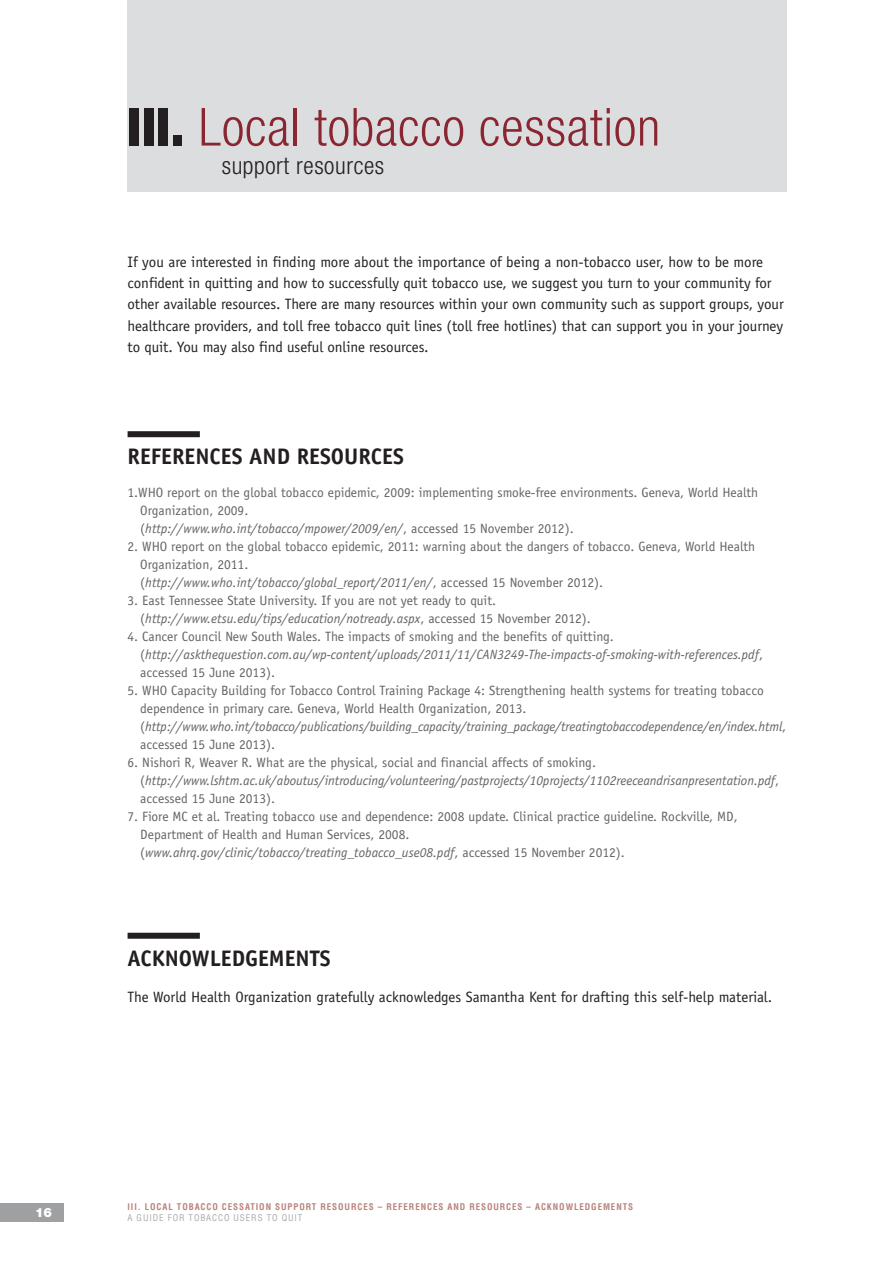
<style>
.page{position:relative;width:893px;height:1263px;background:#fff}
.page>*{position:absolute;margin:0;border:0;box-sizing:border-box;transform-origin:0 0}
.t1{font:300 condensed 52.5px "Helvetica Neue";letter-spacing:.015em;color:#8a2631}
.t2{font:300 condensed 24px "Helvetica Neue";letter-spacing:.025em;color:#231f20}
.t3{font:700 22.5px "Officina Sans Std";color:#231f20}
.t4{font:15px/21.5px "Officina Sans Std";letter-spacing:-.005em;color:#231f20}
.t5{font:13.5px/18px "Officina Sans Std";color:#636466}
.t6{font:italic 13.5px/18px "Officina Sans Std";letter-spacing:-.005em;color:#636466}
.t7{font:900 12.75px "Helvetica Neue";color:#fff}
.t8{font:700 condensed 9px "Helvetica CE";letter-spacing:.1em;color:#ba827b}
.t9{font:condensed 9px "Helvetica CE";letter-spacing:.1em;color:#a7a9ac}
.s1{font-weight:900;color:#231f20}
.s2{font-style:italic}
.s3{font-style:normal}
</style>
<div class="page">
<div style="left:0;top:1203px;width:64px;height:18px;background:#9ea0a2"></div>
<div style="left:128px;top:431px;width:72px;height:6px;background:#231f20"></div>
<div style="left:128px;top:933px;width:72px;height:6px;background:#231f20"></div>
<div style="left:128px;top:0;width:659px;height:191px;background:#dcddde"></div>
<h1 class="t1" style="left:128px;top:108px;width:534px"><span class="s1">III.</span> Local tobacco cessation</h1>
<h2 class="t2" style="left:222px;top:157px;width:164px">support resources</h2>
<p class="t4" style="left:128px;top:252px;width:658px">If you are interested in finding more about the importance of being a non-tobacco user, how to be more confident in quitting and how to successfully quit tobacco use, we suggest you turn to your community for other available resources. There are many resources within your own community such as support groups, your healthcare providers, and toll free tobacco quit lines (toll free hotlines) that can support you in your journey to quit. You may also find useful online resources.</p>
<h3 class="t3" style="left:128px;top:448px;width:278px">REFERENCES AND RESOURCES</h3>
<p class="t5" style="left:140px;top:485px;width:619px;text-indent:-13px">1.WHO report on the global tobacco epidemic, 2009: implementing smoke-free environments. Geneva, World Health<br>Organization, 2009.<br>(<span class="s2">http://www.who.int/tobacco/mpower/2009/en/</span>, accessed 15 November 2012).</p>
<p class="t5" style="left:140px;top:539px;width:616px;text-indent:-13px">2. WHO report on the global tobacco epidemic, 2011: warning about the dangers of tobacco. Geneva, World Health<br>Organization, 2011.<br>(<span class="s2">http://www.who.int/tobacco/global_report/2011/en/</span>, accessed 15 November 2012).</p>
<p class="t5" style="left:140px;top:593px;width:452px;text-indent:-13px">3. East Tennessee State University. If you are not yet ready to quit. (<span class="s2">http://www.etsu.edu/tips/education/notready.aspx</span>, accessed 15 November 2012).</p>
<p class="t6" style="left:140px;top:629px;width:624px;text-indent:-13px"><span class="s3">4. Cancer Council New South Wales. The impacts of smoking and the benefits of quitting. (</span>http://askthequestion.com.au/wp-content/uploads/2011/11/CAN3249-The-impacts-of-smoking-with-references.pdf<span class="s3">, accessed 15 June 2013).</span></p>
<p class="t5" style="left:140px;top:683px;width:647px;text-indent:-13px">5. WHO Capacity Building for Tobacco Control Training Package 4: Strengthening health systems for treating tobacco dependence in primary care. Geneva, World Health Organization, 2013. (<span class="s2">http://www.who.int/tobacco/publications/building_capacity/training_package/treatingtobaccodependence/en/index.html</span>, accessed 15 June 2013).</p>
<p class="t6" style="left:140px;top:755px;width:640px;text-indent:-13px"><span class="s3">6. Nishori R, Weaver R. What are the physical, social and financial affects of smoking. (</span>http://www.lshtm.ac.uk/aboutus/introducing/volunteering/pastprojects/10projects/1102reeceandrisanpresentation.pdf<span class="s3">, accessed 15 June 2013).</span></p>
<p class="t5" style="left:140px;top:809px;width:599px;text-indent:-13px">7. Fiore MC et al. Treating tobacco use and dependence: 2008 update. Clinical practice guideline. Rockville, MD,<br>Department of Health and Human Services, 2008.<br>(<span class="s2">www.ahrq.gov/clinic/tobacco/treating_tobacco_use08.pdf</span>, accessed 15 November 2012).</p>
<h3 class="t3" style="left:128px;top:949px;width:204px">ACKNOWLEDGEMENTS</h3>
<p class="t4" style="left:128px;top:988px;width:646px">The World Health Organization gratefully acknowledges Samantha Kent for drafting this self-help material.</p>
<p class="t7" style="left:35px;top:1207px;width:19px">16</p>
<p class="t8" style="left:128px;top:1203px;width:507px">III. LOCAL TOBACCO CESSATION SUPPORT RESOURCES – REFERENCES AND RESOURCES – ACKNOWLEDGEMENTS</p>
<p class="t9" style="left:128px;top:1214px;width:176px">A GUIDE FOR TOBACCO USERS TO QUIT</p>
</div>
